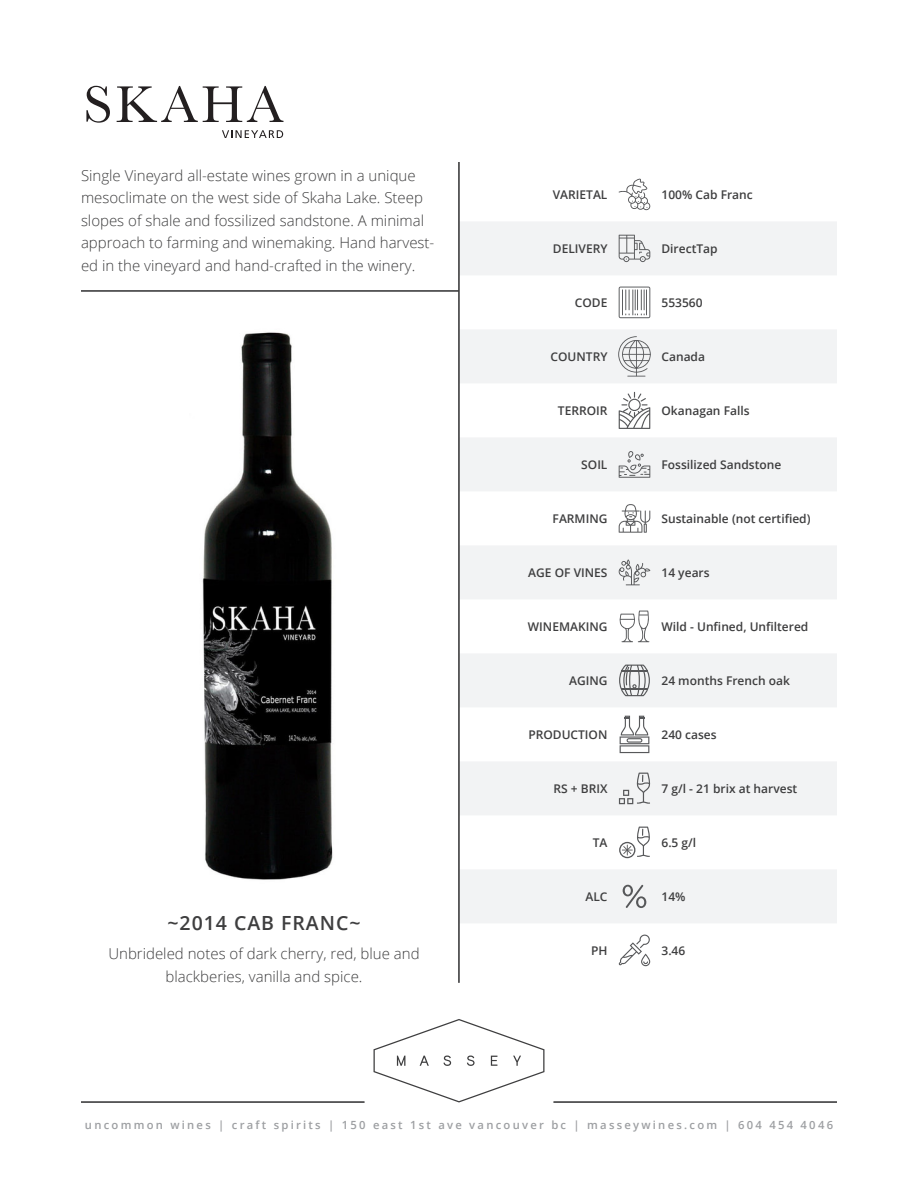
<style>
.page{position:relative;width:918px;height:1188px;background:#fff}
.page>*{position:absolute;margin:0;border:0;box-sizing:border-box;transform-origin:0 0}
.heading_two{font:600 19.5px "Open Sans";letter-spacing:.05em;color:#3e3e3f}
.main_body{font:300 15px/22.5px "Open Sans";color:#3e3e3f}
.cutlines{font:600 12px "Open Sans";color:#3e3e3f}
.cutlines-2{font:600 11.25px "Open Sans";letter-spacing:.2em;color:#9d9fa2}
</style>
<div class="page">
<svg style="left:460px;top:222px;width:377px;height:701px;fill:#f2f3f4"></svg>
<svg style="left:619px;top:179px;width:32px;height:31px"></svg>
<svg style="left:619px;top:235px;width:31px;height:27px"></svg>
<svg style="left:619px;top:287px;width:31px;height:31px"></svg>
<svg style="left:618px;top:336px;width:33px;height:41px"></svg>
<svg style="left:619px;top:392px;width:31px;height:37px"></svg>
<svg style="left:619px;top:451px;width:31px;height:27px"></svg>
<svg style="left:619px;top:504px;width:31px;height:29px"></svg>
<svg style="left:618px;top:559px;width:32px;height:26px"></svg>
<svg style="left:618px;top:611px;width:32px;height:31px"></svg>
<svg style="left:619px;top:665px;width:31px;height:31px"></svg>
<svg style="left:620px;top:716px;width:29px;height:37px"></svg>
<svg style="left:619px;top:773px;width:32px;height:31px"></svg>
<svg style="left:619px;top:827px;width:31px;height:31px"></svg>
<svg style="left:623px;top:885px;width:23px;height:23px"></svg>
<svg style="left:619px;top:934px;width:32px;height:32px"></svg>
<hr style="left:81px;top:290px;width:378px;height:1px;background:#3e3e3f">
<hr style="left:81px;top:291px;width:378px;height:1px;background:#3e3e3f">
<svg style="left:222px;top:130px;width:61px;height:8px"></svg>
<svg style="left:86px;top:86px;width:24px;height:37px"></svg>
<svg style="left:117px;top:86px;width:167px;height:36px"></svg>
<img style="left:202px;top:332px;width:131px;height:548px">
<hr style="left:458px;top:162px;width:1px;height:821px;background:#3e3e3f">
<hr style="left:459px;top:162px;width:1px;height:821px;background:#3e3e3f">
<svg style="left:374px;top:1019px;width:170px;height:83px"></svg>
<hr style="left:81px;top:1102px;width:283px;height:1px;background:#3e3e3f">
<hr style="left:554px;top:1102px;width:283px;height:1px;background:#3e3e3f">
<p class="main_body" style="left:81px;top:163px;width:355px">Single Vineyard all-estate wines grown in a unique mesoclimate on the west side of Skaha Lake. Steep slopes of shale and fossilized sandstone. A minimal approach to farming and winemaking. Hand harvest&shy;ed in the vineyard and hand-crafted in the winery.</p>
<p class="heading_two" style="left:167px;top:909px;width:195px">~2014 CAB FRANC~</p>
<p class="cutlines" style="left:553px;top:186px;width:56px">VARIETAL</p>
<p class="cutlines" style="left:662px;top:186px;width:93px">100% Cab Franc</p>
<p class="cutlines" style="left:553px;top:240px;width:56px">DELIVERY</p>
<p class="cutlines" style="left:662px;top:240px;width:58px">DirectTap</p>
<p class="cutlines" style="left:575px;top:294px;width:34px">CODE</p>
<p class="cutlines" style="left:662px;top:294px;width:43px">553560</p>
<p class="cutlines" style="left:551px;top:348px;width:58px">COUNTRY</p>
<p class="cutlines" style="left:662px;top:348px;width:45px">Canada</p>
<p class="cutlines" style="left:558px;top:402px;width:51px">TERROIR</p>
<p class="cutlines" style="left:662px;top:402px;width:90px">Okanagan Falls</p>
<p class="cutlines" style="left:581px;top:456px;width:28px">SOIL</p>
<p class="cutlines" style="left:662px;top:456px;width:121px">Fossilized Sandstone</p>
<p class="cutlines" style="left:553px;top:510px;width:56px">FARMING</p>
<p class="cutlines" style="left:662px;top:510px;width:151px">Sustainable (not certified)</p>
<p class="cutlines" style="left:528px;top:564px;width:81px">AGE OF VINES</p>
<p class="cutlines" style="left:662px;top:564px;width:50px">14 years</p>
<p class="cutlines" style="left:528px;top:618px;width:81px">WINEMAKING</p>
<p class="cutlines" style="left:662px;top:618px;width:148px">Wild - Unfined, Unfiltered</p>
<p class="cutlines" style="left:569px;top:672px;width:40px">AGING</p>
<p class="cutlines" style="left:662px;top:672px;width:130px">24 months French oak</p>
<p class="cutlines" style="left:528px;top:726px;width:81px">PRODUCTION</p>
<p class="cutlines" style="left:662px;top:726px;width:57px">240 cases</p>
<p class="cutlines" style="left:553px;top:780px;width:56px">RS + BRIX</p>
<p class="cutlines" style="left:662px;top:780px;width:137px">7 g/l - 21 brix at harvest</p>
<p class="cutlines" style="left:593px;top:834px;width:16px">TA</p>
<p class="cutlines" style="left:662px;top:834px;width:36px">6.5 g/l</p>
<p class="cutlines" style="left:585px;top:888px;width:24px">ALC</p>
<p class="cutlines" style="left:662px;top:888px;width:26px">14%</p>
<p class="main_body" style="left:108px;top:942px;width:313px">Unbrideled notes of dark cherry, red, blue and</p>
<p class="cutlines" style="left:591px;top:942px;width:18px">PH</p>
<p class="cutlines" style="left:662px;top:942px;width:25px">3.46</p>
<p class="main_body" style="left:166px;top:965px;width:198px">blackberies, vanilla and spice.</p>
<p class="cutlines-2" style="left:85px;top:1117px;width:750px">uncommon wines | craft spirits | 150 east 1st ave vancouver bc | masseywines.com | 604 454 4046</p>
</div>
